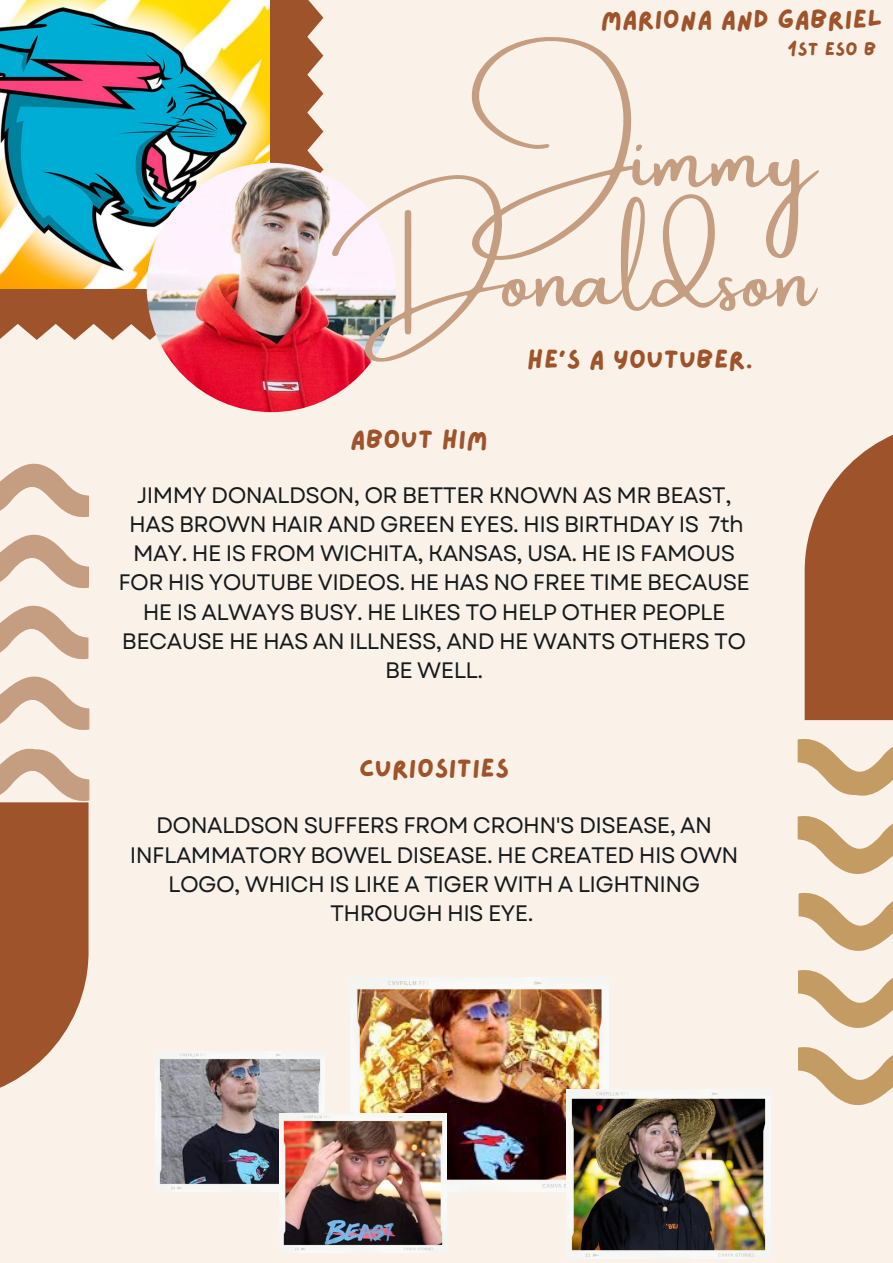
<style>
.page{position:relative;width:893px;height:1263px;background:#faf2e9}
.page>*{position:absolute;margin:0;border:0;box-sizing:border-box;transform-origin:0 0}
.t1{font:89.78px/119.3px "Amsterdam One";color:#c59d80;text-align:right}
.t2{font:26.4px "Lazydog";letter-spacing:.01em;color:#9e532b}
.t3{font:22.35px/29.2px "Garet";letter-spacing:-.025em;color:#161a1c;text-align:center}
.t4{font:18.9px "Lazydog";letter-spacing:.01em;color:#9e532b}
</style>
<div class="page">
<svg style="left:797px;top:738px;width:96px;height:368px"></svg>
<svg style="left:0;top:0;width:323px;height:340px;background:#ac6b48"></svg>
<img style="left:0;top:0;width:270px;height:289px">
<svg style="left:804px;top:435px;width:89px;height:285px;background:#aa6945"></svg>
<img style="left:351px;top:977px;width:258px;height:215px">
<img style="left:155px;top:1051px;width:169px;height:141px">
<img style="left:279px;top:1113px;width:168px;height:140px">
<img style="left:567px;top:1089px;width:203px;height:170px">
<img style="left:147px;top:163px;width:249px;height:249px;border-radius:50%">
<svg style="left:0;top:463px;width:89px;height:625px"></svg>
<p class="t2" style="left:601px;top:6px;width:283px">MARIONA AND GABRIEL</p>
<p class="t4" style="left:787px;top:40px;width:91px">1ST ESO B</p>
<h1 class="t1" style="left:332px;top:102px;width:484px">Jimmy<br>Donaldson</h1>
<p class="t2" style="left:527px;top:347px;width:227px">HE'S A YOUTUBER.</p>
<p class="t2" style="left:350px;top:427px;width:139px">ABOUT HIM</p>
<p class="t3" style="left:118px;top:480px;width:633px">JIMMY DONALDSON, OR BETTER KNOWN AS MR BEAST, HAS BROWN HAIR AND GREEN EYES. HIS BIRTHDAY IS 7th MAY. HE IS FROM WICHITA, KANSAS, USA. HE IS FAMOUS FOR HIS YOUTUBE VIDEOS. HE HAS NO FREE TIME BECAUSE HE IS ALWAYS BUSY. HE LIKES TO HELP OTHER PEOPLE BECAUSE HE HAS AN ILLNESS, AND HE WANTS OTHERS TO BE WELL.</p>
<p class="t2" style="left:359px;top:755px;width:152px">CURIOSITIES</p>
<p class="t3" style="left:130px;top:811px;width:610px">DONALDSON SUFFERS FROM CROHN'S DISEASE, AN INFLAMMATORY BOWEL DISEASE. HE CREATED HIS OWN LOGO, WHICH IS LIKE A TIGER WITH A LIGHTNING THROUGH HIS EYE.</p>
</div>
